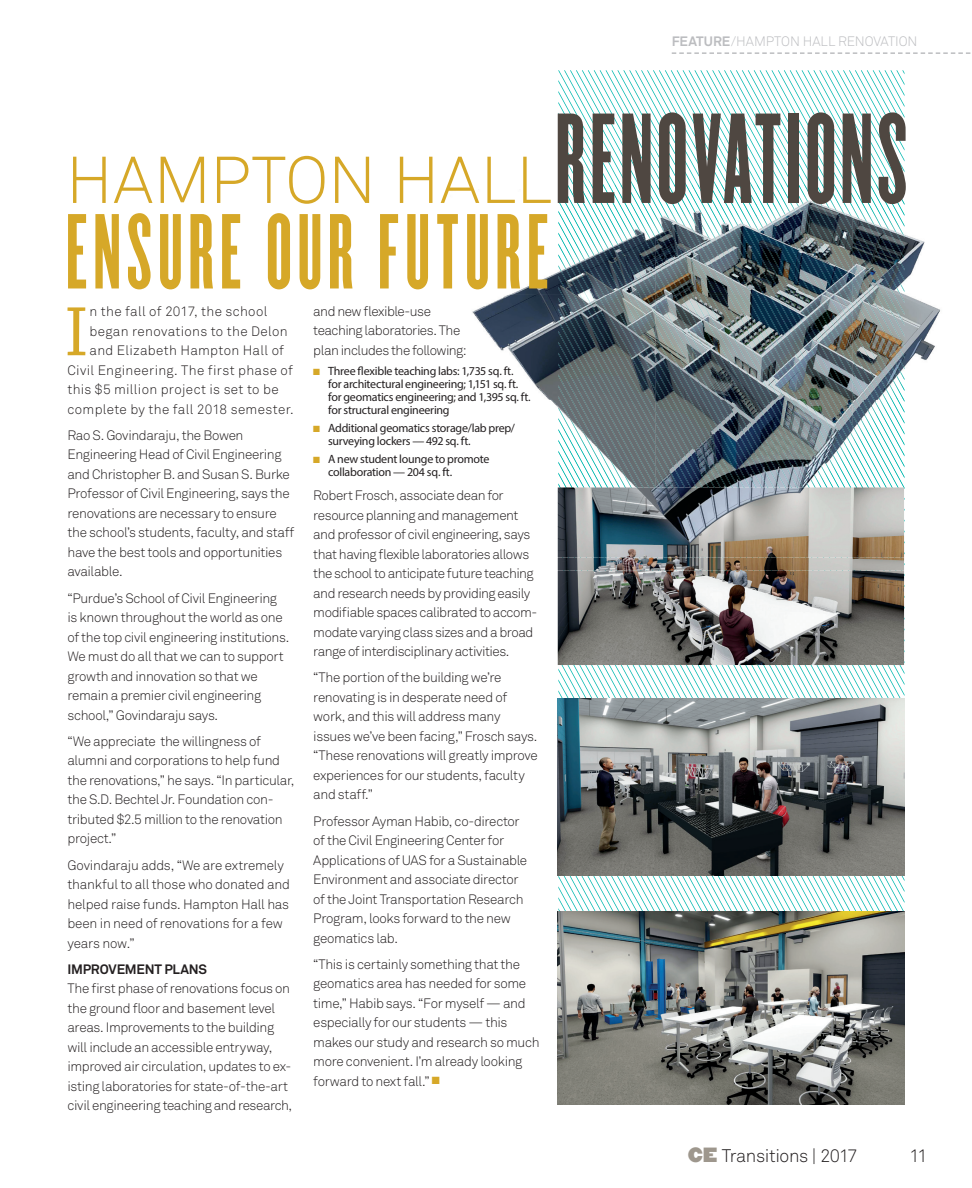
<style>
.page{position:relative;width:972px;height:1188px;background:#fff}
.page>*{position:absolute;margin:0;border:0;box-sizing:border-box;transform-origin:0 0}
.t1{font:93px "Champion HTF Bantamweight";letter-spacing:.065em;color:#d6a828}
.t2{font:73.5px "Chaparral Pro";color:#d6a828}
.t3{font:65.25px "Akkurat Light Pro";letter-spacing:.01em;color:#d6a828}
.t4{font:18px "Akkurat Light Pro";letter-spacing:-.025em;color:#231f20}
.t5{font:13.5px/19.5px "Akkurat Light Pro";letter-spacing:-.025em;color:#231f20}
.t6{font:13.5px "Akkurat Light Pro";letter-spacing:.025em;color:#231f20}
.t7{font:13.5px "Akkurat Light Pro";letter-spacing:.02em;color:#231f20}
.t8{font:13.5px "Akkurat Light Pro";letter-spacing:-.005em;color:#bcbdc0}
.t9{font:700 13.5px "Akkurat Pro";letter-spacing:-.015em;color:#231f20}
.t10{font:12px/13.2px "Myriad Pro";letter-spacing:-.02em;color:#231f20}
.s1{font-family:"Akkurat Pro";font-weight:700}
.s2{font-family:"Champion HTF Bantamweight";font-size:111.75px;color:#4f4741}
.s3{color:#d6a828}
.s4{font-family:"Champion HTF Heavyweight";color:#9e978d}
</style>
<div class="page">
<svg style="left:672px;top:52px;width:299px;height:2px"></svg>
<svg style="left:558px;top:70px;width:346px;height:841px"></svg>
<img style="left:558px;top:571px;width:346px;height:94px">
<img style="left:558px;top:698px;width:346px;height:178px">
<img style="left:558px;top:911px;width:346px;height:193px">
<img style="left:558px;top:185px;width:346px;height:5px">
<img style="left:557px;top:558px;width:348px;height:13px">
<img style="left:472px;top:190px;width:380px;height:210px">
<img style="left:852px;top:190px;width:89px;height:310px">
<img style="left:557px;top:505px;width:1px;height:53px">
<img style="left:558px;top:398px;width:198px;height:90px">
<img style="left:756px;top:398px;width:148px;height:90px">
<img style="left:904px;top:509px;width:1px;height:45px">
<img style="left:558px;top:488px;width:346px;height:70px">
<p class="t8" style="left:672px;top:33px;width:247px"><span class="s1">FEATURE</span>/HAMPTON HALL RENOVATION</p>
<h3 class="t3" style="left:66px;top:141px;width:843px">HAMPTON HALL<span class="s2">RENOVATIONS</span></h3>
<h1 class="t1" style="left:66px;top:194px;width:484px">ENSURE OUR FUTURE</h1>
<h2 class="t2" style="left:64px;top:291px;width:25px">I</h2>
<p class="t6" style="left:90px;top:303px;width:180px">n the fall of 2017, the school</p>
<p class="t6" style="left:90px;top:323px;width:200px">began renovations to the Delon</p>
<p class="t7" style="left:90px;top:342px;width:196px">and Elizabeth Hampton Hall of</p>
<p class="t6" style="left:67px;top:362px;width:227px">Civil Engineering. The first phase of</p>
<p class="t7" style="left:67px;top:381px;width:213px">this $5 million project is set to be</p>
<p class="t6" style="left:67px;top:401px;width:228px">complete by the fall 2018 semester.</p>
<p class="t5" style="left:67px;top:426px;width:228px">Rao S. Govindaraju, the Bowen Engineering Head of Civil Engineering and Christopher B. and Susan S. Burke Professor of Civil Engineering, says the renovations are necessary to ensure the school’s students, faculty, and staff have the best tools and opportunities available.</p>
<p class="t5" style="left:67px;top:588px;width:223px">“Purdue’s School of Civil Engineering is known throughout the world as one of the top civil engineering institutions.<br>We must do all that we can to support growth and innovation so that we remain a premier civil engineering school,” Govindaraju says.</p>
<p class="t5" style="left:67px;top:732px;width:229px">“We appreciate the willingness of alumni and corporations to help fund the renovations,” he says. “In particular, the S.D. Bechtel Jr. Foundation con&shy;tributed $2.5 million to the renovation project.”</p>
<p class="t5" style="left:67px;top:855px;width:224px">Govindaraju adds, “We are extremely thankful to all those who donated and helped raise funds. Hampton Hall has been in need of renovations for a few years now.”</p>
<p class="t9" style="left:67px;top:961px;width:141px">IMPROVEMENT PLANS</p>
<p class="t5" style="left:67px;top:979px;width:226px">The first phase of renovations focus on the ground floor and basement level areas. Improvements to the building will include an accessible entryway, improved air circulation, updates to ex&shy;isting laboratories for state-of-the-art civil engineering teaching and research,</p>
<p class="t5" style="left:313px;top:302px;width:155px">and new flexible-use teaching laboratories. The plan includes the following:</p>
<p class="t10" style="left:328px;top:364px;width:204px;text-indent:-15px"><span class="s3">■</span> Three exible teaching labs: 1,735 sq. ft.<br>for architectural engineering; 1,151 sq. ft. for geomatics engineering; and 1,395 sq. ft. for structural engineering</p>
<p class="t10" style="left:328px;top:421px;width:188px;text-indent:-15px"><span class="s3">■</span> Additional geomatics storage/lab prep/ surveying lockers — 492 sq. ft.</p>
<p class="t10" style="left:328px;top:452px;width:163px;text-indent:-15px"><span class="s3">■</span> A new student lounge to promote collaboration — 204 sq. ft.</p>
<p class="t5" style="left:313px;top:486px;width:226px">Robert Frosch, associate dean for resource planning and management and professor of civil engineering, says that having flexible laboratories allows the school to anticipate future teaching and research needs by providing easily modifiable spaces calibrated to accom&shy;modate varying class sizes and a broad range of interdisciplinary activities.</p>
<p class="t5" style="left:313px;top:668px;width:226px">“The portion of the building we’re renovating is in desperate need of work, and this will address many issues we’ve been facing,” Frosch says. “These renovations will greatly improve experiences for our students, faculty and staff.”</p>
<p class="t5" style="left:313px;top:811px;width:215px">Professor Ayman Habib, co-director of the Civil Engineering Center for Applications of UAS for a Sustainable Environment and associate director of the Joint Transportation Research Program, looks forward to the new geomatics lab.</p>
<p class="t5" style="left:313px;top:955px;width:228px">“This is certainly something that the geomatics area has needed for some time,” Habib says. “For myself — and especially for our students — this makes our study and research so much more convenient. I’m already looking forward to next fall.” <span class="s3">■</span></p>
<h3 class="t4" style="left:688px;top:1145px;width:172px"><span class="s4">CE</span> Transitions | 2017</h3>
<h3 class="t4" style="left:909px;top:1145px;width:20px">11</h3>
</div>
